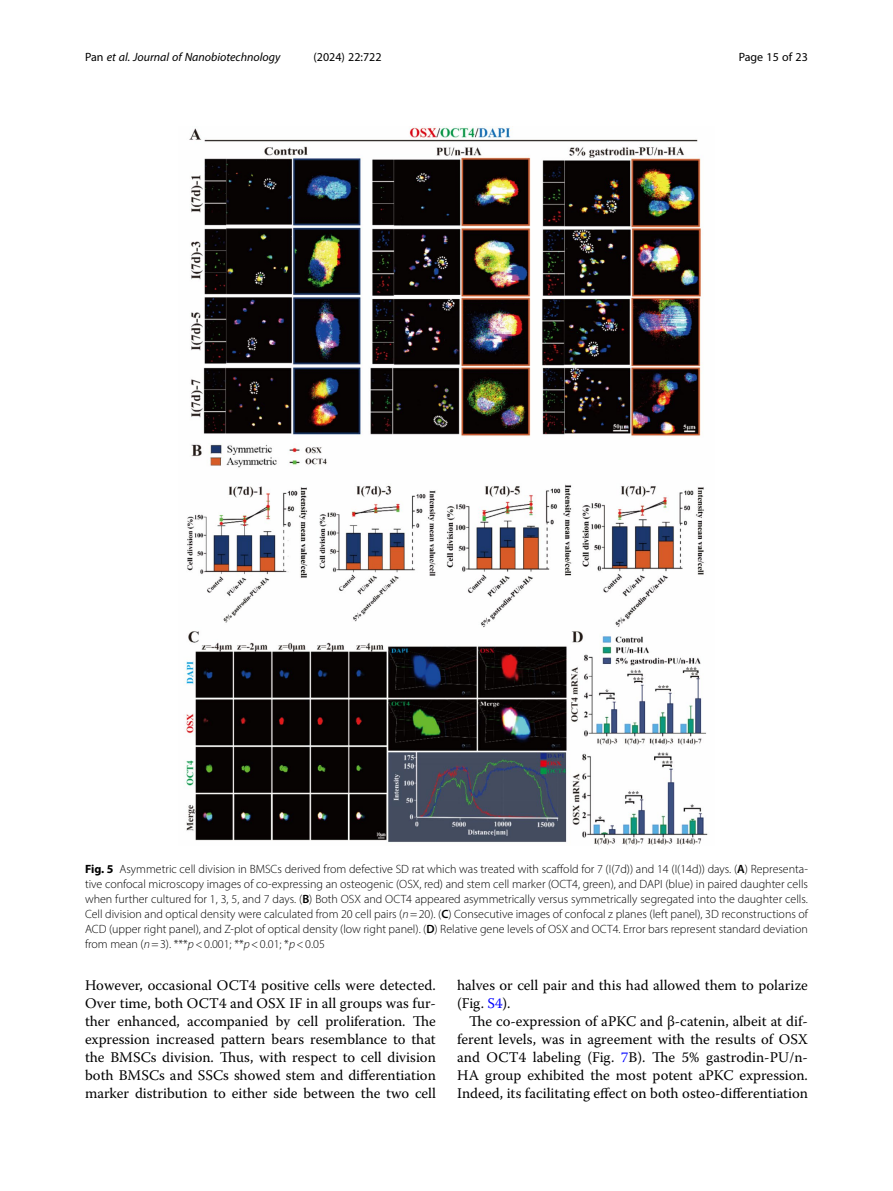
<style>
.page{position:relative;width:893px;height:1191px;background:#fff}
.page>*{position:absolute;margin:0;border:0;box-sizing:border-box;transform-origin:0 0}
.Body_Text{font:14.7px/18px "Warnock Pro";color:#000;text-align:justify}
.Body_Text_Indent{font:14.7px/18px "Warnock Pro";color:#000;text-align:justify}
.Figure_Caption{font:300 12px/15px "Myriad Pro";color:#000;text-align:justify}
.t1{font:italic 12px "Myriad Pro";color:#000}
.t2{font:12px "Myriad Pro";color:#000}
.s1{font-style:normal}
.s2{font-weight:700}
.s3{font-weight:600}
.s4{font-style:italic}
.s5{color:#00f}
</style>
<div class="page">
<img style="left:184px;top:126px;width:524px;height:719px">
<p class="t1" style="left:85px;top:50px;width:197px"><span class="s1">Pan</span> et al. Journal of Nanobiotechnology</p>
<p class="t2" style="left:314px;top:50px;width:70px">(2024) 22:722</p>
<p class="t2" style="left:739px;top:50px;width:71px">Page 15 of 23</p>
<p class="Figure_Caption" style="left:85px;top:861px;width:724px"><span class="s2">Fig. 5</span> Asymmetric cell division in BMSCs derived from defective SD rat which was treated with scaffold for 7 (I(7d)) and 14 (I(14d)) days. (<span class="s3">A</span>) Representa&shy;tive confocal microscopy images of co-expressing an osteogenic (OSX, red) and stem cell marker (OCT4, green), and DAPI (blue) in paired daughter cells when further cultured for 1, 3, 5, and 7 days. (<span class="s3">B</span>) Both OSX and OCT4 appeared asymmetrically versus symmetrically segregated into the daughter cells.<br>Cell division and optical density were calculated from 20 cell pairs (<span class="s4">n</span>=20). (<span class="s3">C</span>) Consecutive images of confocal z planes (left panel), 3D reconstructions of ACD (upper right panel), and Z-plot of optical density (low right panel). (<span class="s3">D</span>) Relative gene levels of OSX and OCT4. Error bars represent standard deviation from mean (<span class="s4">n</span>=3). ***<span class="s4">p</span>&lt;0.001; **<span class="s4">p</span>&lt;0.01; *<span class="s4">p</span>&lt;0.05</p>
<p class="Body_Text" style="left:85px;top:976px;width:352px">However, occasional OCT4 positive cells were detected.<br>Over time, both OCT4 and OSX IF in all groups was fur&shy;ther enhanced, accompanied by cell proliferation. The expression increased pattern bears resemblance to that the BMSCs division. Thus, with respect to cell division both BMSCs and SSCs showed stem and differentiation marker distribution to either side between the two cell</p>
<p class="Body_Text" style="left:457px;top:976px;width:352px">halves or cell pair and this had allowed them to polarize (Fig. <span class="s5">S4</span>).</p>
<p class="Body_Text_Indent" style="left:457px;top:1012px;width:352px;text-indent:12px">The co-expression of aPKC and β-catenin, albeit at dif&shy;ferent levels, was in agreement with the results of OSX and OCT4 labeling (Fig. <span class="s5">7</span>B). The 5% gastrodin-PU/n-HA group exhibited the most potent aPKC expression.<br>Indeed, its facilitating effect on both osteo-differentiation</p>
</div>
